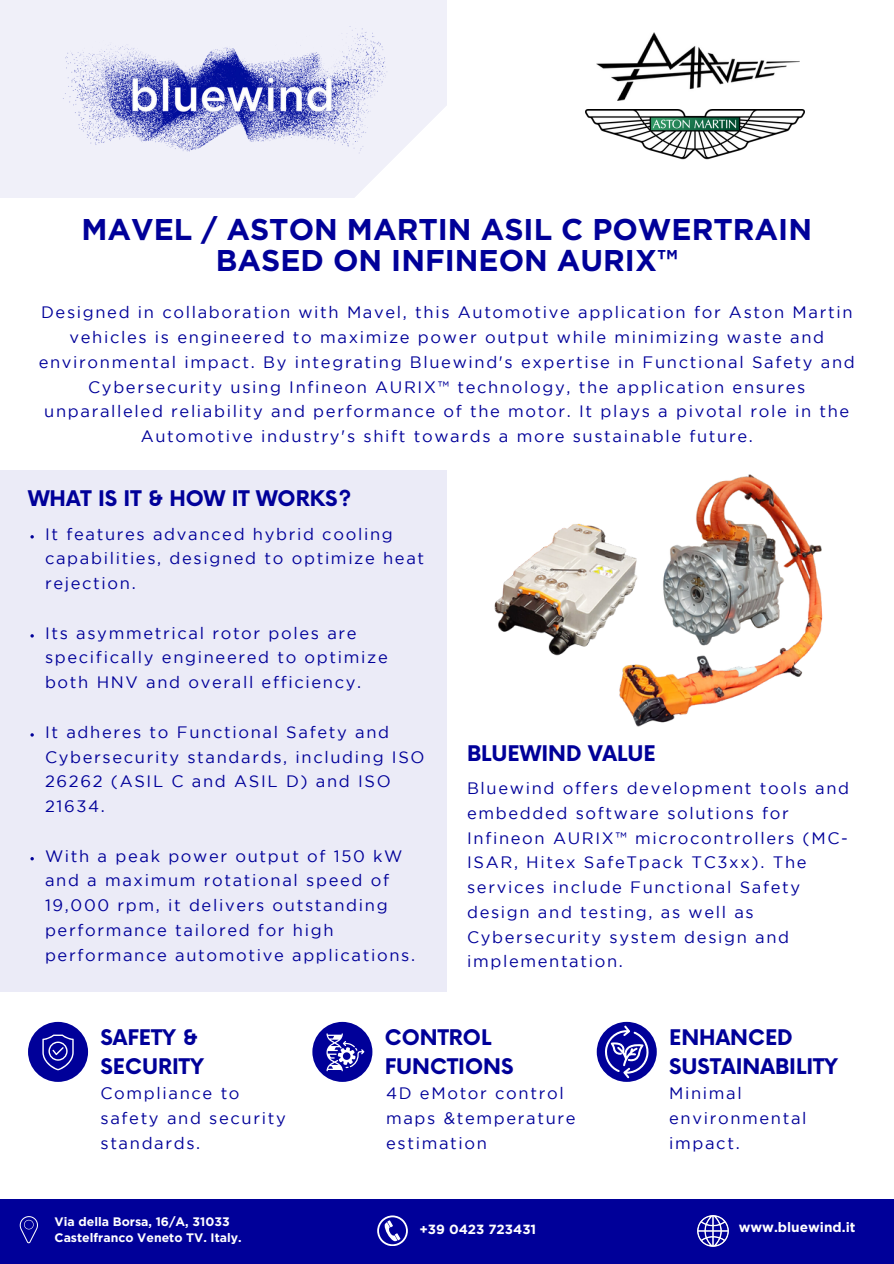
<style>
.page{position:relative;width:894px;height:1264px;background:#fff}
.page>*{position:absolute;margin:0;border:0;box-sizing:border-box;transform-origin:0 0}
.t1{font:700 30px/31.5px "Gotham";color:#009;text-align:center}
.t2{font:700 21px/29.2px "Now";color:#009}
.t3{font:16.5px/24.8px "Gotham";letter-spacing:.1em;color:#009}
.t4{font:700 13.65px "Gotham";color:#fff}
.t5{font:700 13.35px "Gotham";color:#fff}
.t6{font:700 12.3px/16.4px "Gotham";color:#fff}
</style>
<div class="page">
<div style="left:0;top:1198px;width:893px;height:65px;background:#009"></div>
<svg style="left:377px;top:1215px;width:30px;height:30px"></svg>
<img style="left:697px;top:1215px;width:31px;height:31px">
<svg style="left:20px;top:1216px;width:18px;height:27px"></svg>
<div style="left:0;top:0;width:446px;height:197px;background:#f0f0f9"></div>
<img style="left:63px;top:26px;width:324px;height:126px">
<svg style="left:327px;top:74px;width:120px;height:124px"></svg>
<div style="left:0;top:470px;width:446px;height:521px;background:#ebebf7"></div>
<div style="left:28px;top:1021px;width:60px;height:60px;background:#009;border-radius:50%"></div>
<svg style="left:42px;top:1034px;width:32px;height:36px"></svg>
<div style="left:312px;top:1021px;width:60px;height:60px;background:#009;border-radius:50%"></div>
<svg style="left:326px;top:1033px;width:38px;height:38px"></svg>
<img style="left:596px;top:33px;width:203px;height:67px">
<img style="left:585px;top:109px;width:219px;height:51px">
<img style="left:494px;top:474px;width:329px;height:253px">
<div style="left:596px;top:1021px;width:60px;height:60px;background:#009;border-radius:50%"></div>
<svg style="left:604px;top:1025px;width:45px;height:53px"></svg>
<svg style="left:30px;top:535px;width:4px;height:3px"></svg>
<svg style="left:30px;top:634px;width:4px;height:3px"></svg>
<svg style="left:30px;top:733px;width:4px;height:3px"></svg>
<svg style="left:30px;top:857px;width:4px;height:3px"></svg>
<h2 class="t1" style="left:81px;top:213px;width:732px">MAVEL / ASTON MARTIN ASIL C POWERTRAIN<br>BASED ON INFINEON AURIX™</h2>
<p class="t3" style="left:39px;top:301px;width:817px;text-align:center">Designed in collaboration with Mavel, this Automotive application for Aston Martin vehicles is engineered to maximize power output while minimizing waste and environmental impact. By integrating Bluewind's expertise in Functional Safety and Cybersecurity using Infineon AURIX™ technology, the application ensures unparalleled reliability and performance of the motor. It plays a pivotal role in the Automotive industry's shift towards a more sustainable future.</p>
<p class="t2" style="left:28px;top:485px;width:325px">WHAT IS IT &amp; HOW IT WORKS?</p>
<h3 class="t3" style="left:45px;top:522px;width:380px">It features advanced hybrid cooling capabilities, designed to optimize heat rejection.</h3>
<p class="t3" style="left:45px;top:621px;width:344px">Its asymmetrical rotor poles are specifically engineered to optimize both HNV and overall efficiency.</p>
<h2 class="t3" style="left:45px;top:720px;width:381px">It adheres to Functional Safety and<br>Cybersecurity standards, including ISO<br>26262 (ASIL C and ASIL D) and ISO<br>21634.</h2>
<h3 class="t3" style="left:45px;top:844px;width:371px">With a peak power output of 150 kW and a maximum rotational speed of 19,000 rpm, it delivers outstanding performance tailored for high performance automotive applications.</h3>
<h2 class="t2" style="left:467px;top:739px;width:190px">BLUEWIND VALUE</h2>
<h3 class="t3" style="left:467px;top:777px;width:383px">Bluewind offers development tools and embedded software solutions for<br>Infineon AURIX™ microcontrollers (MC-<br>ISAR, Hitex SafeTpack TC3xx). The services include Functional Safety design and testing, as well as<br>Cybersecurity system design and implementation.</h3>
<h2 class="t2" style="left:100px;top:1023px;width:105px">SAFETY &amp;<br>SECURITY</h2>
<p class="t2" style="left:384px;top:1023px;width:130px">CONTROL<br>FUNCTIONS</p>
<p class="t3" style="left:386px;top:1082px;width:191px">4D eMotor control maps &amp;temperature estimation</p>
<h3 class="t3" style="left:100px;top:1082px;width:187px">Compliance to safety and security standards.</h3>
<h2 class="t2" style="left:669px;top:1023px;width:170px">ENHANCED<br>SUSTAINABILITY</h2>
<h3 class="t3" style="left:669px;top:1082px;width:139px">Minimal environmental impact.</h3>
<p class="t6" style="left:55px;top:1212px;width:189px">Via della Borsa, 16/A, 31033<br>Castelfranco Veneto TV. Italy.</p>
<p class="t5" style="left:419px;top:1221px;width:118px">+39 0423 723431</p>
<p class="t4" style="left:738px;top:1219px;width:118px">www.bluewind.it</p>
</div>
